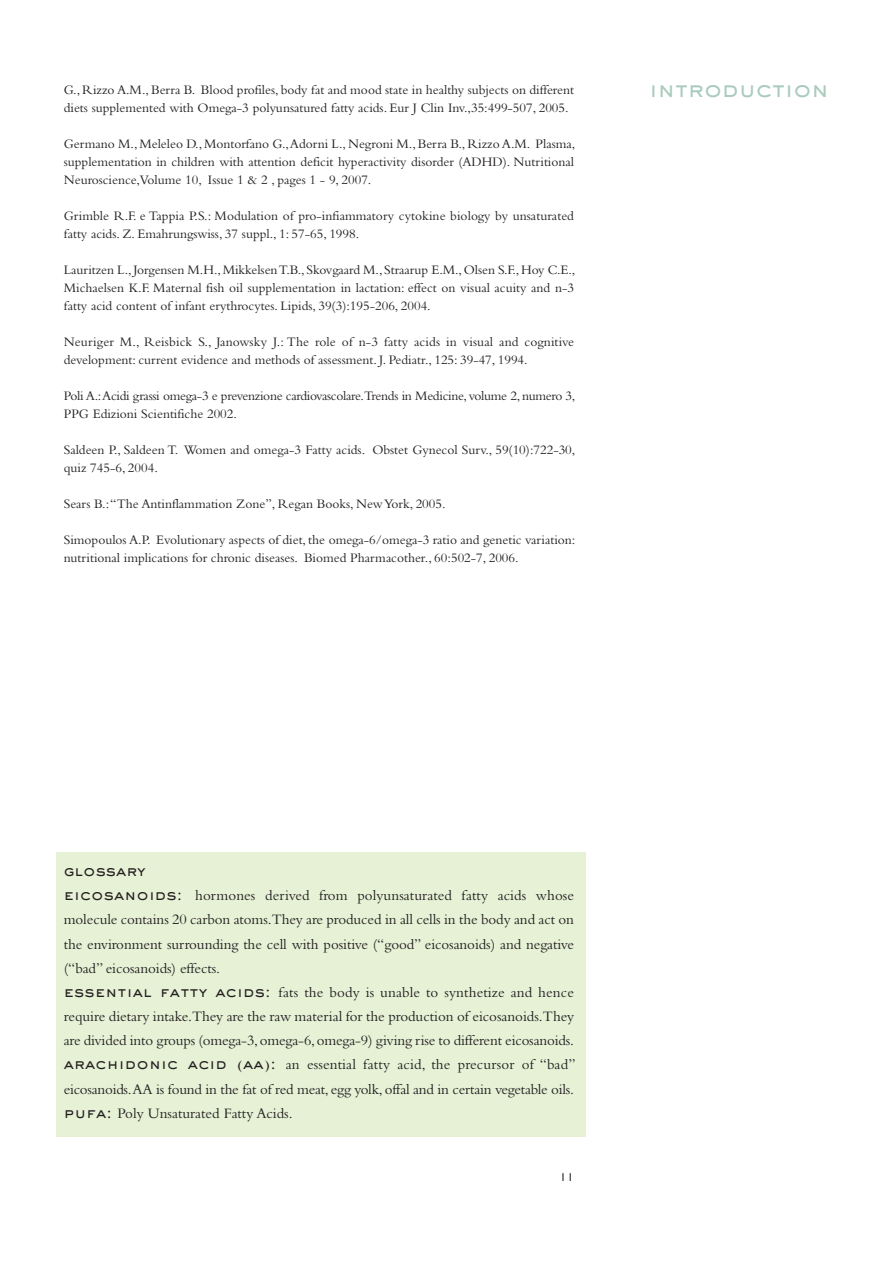
<style>
.page{position:relative;width:893px;height:1263px;background:#fff}
.page>*{position:absolute;margin:0;border:0;box-sizing:border-box;transform-origin:0 0}
.t1{font:500 22.5px "AT Sackers Gothic";letter-spacing:-.025em;color:#aacbbd}
.t2{font:15px/24.2px "Bembo";letter-spacing:-.005em;color:#231f20}
.t3{font:500 15px "AT Sackers Gothic";color:#231f20}
.t4{font:13.5px/18px "Bembo";color:#231f20}
.t5{font:13.5px/18px "Bembo";letter-spacing:-.02em;color:#231f20}
.t6{font:500 12px "AT Sackers Gothic";color:#231f20}
.s1{font-family:"AT Sackers Gothic";font-weight:500}
</style>
<div class="page">
<div style="left:56px;top:852px;width:529px;height:284px;background:#e6f1d6"></div>
<p class="t4" style="left:64px;top:82px;width:512px">G., Rizzo A.M.,Berra B. Blood profiles, body fat and mood state in healthy subjects on different diets supplemented with Omega-3 polyunsatured fatty acids. Eur J Clin Inv.,35:499-507, 2005.</p>
<p class="t4" style="left:64px;top:136px;width:513px;text-align:justify">Germano M.,Meleleo D.,Montorfano G.,Adorni L., Negroni M.,Berra B., Rizzo A.M. Plasma, supplementation in children with attention deficit hyperactivity disorder (ADHD). Nutritional Neuroscience,Volume 10, Issue 1 &amp; 2 , pages 1 - 9, 2007.</p>
<p class="t4" style="left:64px;top:208px;width:512px">Grimble R.F. e Tappia P.S.: Modulation of pro-infiammatory cytokine biology by unsaturated fatty acids. Z. Emahrungswiss, 37 suppl., 1: 57-65, 1998.</p>
<p class="t4" style="left:64px;top:262px;width:513px;text-align:justify">Lauritzen L.,Jorgensen M.H.,MikkelsenT.B., Skovgaard M., Straarup E.M.,Olsen S.F.,Hoy C.E., Michaelsen K.F. Maternal fish oil supplementation in lactation: effect on visual acuity and n-3 fatty acid content of infant erythrocytes. Lipids, 39(3):195-206, 2004.</p>
<p class="t4" style="left:64px;top:334px;width:512px">Neuriger M., Reisbick S., Janowsky J.: The role of n-3 fatty acids in visual and cognitive development: current evidence and methods of assessment. J. Pediatr., 125: 39-47, 1994.</p>
<p class="t5" style="left:64px;top:388px;width:513px">Poli A.:Acidi grassi omega-3 e prevenzione cardiovascolare.Trends in Medicine, volume 2, numero 3,<br>PPG Edizioni Scientifiche 2002.</p>
<p class="t4" style="left:64px;top:442px;width:513px">Saldeen P., Saldeen T. Women and omega-3 Fatty acids. Obstet Gynecol Surv., 59(10):722-30, quiz 745-6, 2004.</p>
<p class="t4" style="left:64px;top:496px;width:383px">Sears B.:“The Antinflammation Zone”, Regan Books, NewYork, 2005.</p>
<p class="t4" style="left:64px;top:532px;width:513px">Simopoulos A.P. Evolutionary aspects of diet, the omega-6/omega-3 ratio and genetic variation: nutritional implications for chronic diseases. Biomed Pharmacother., 60:502-7, 2006.</p>
<h1 class="t1" style="left:649px;top:80px;width:181px">introduction</h1>
<p class="t3" style="left:64px;top:865px;width:84px">glossary</p>
<p class="t2" style="left:64px;top:885px;width:513px"><span class="s1">eicosanoids:</span> hormones derived from polyunsaturated fatty acids whose molecule contains 20 carbon atoms.They are produced in all cells in the body and act on the environment surrounding the cell with positive (“good” eicosanoids) and negative (“bad” eicosanoids) effects.<br><span class="s1">essential fatty acids:</span> fats the body is unable to synthetize and hence require dietary intake.They are the raw material for the production of eicosanoids.They are divided into groups (omega-3,omega-6,omega-9) giving rise to different eicosanoids. <span class="s1">arachidonic acid (aa):</span> an essential fatty acid, the precursor of “bad” eicosanoids.AA is found in the fat of red meat, egg yolk, offal and in certain vegetable oils. <span class="s1">pufa:</span> Poly Unsaturated Fatty Acids.</p>
<p class="t6" style="left:559px;top:1172px;width:16px">11</p>
</div>
